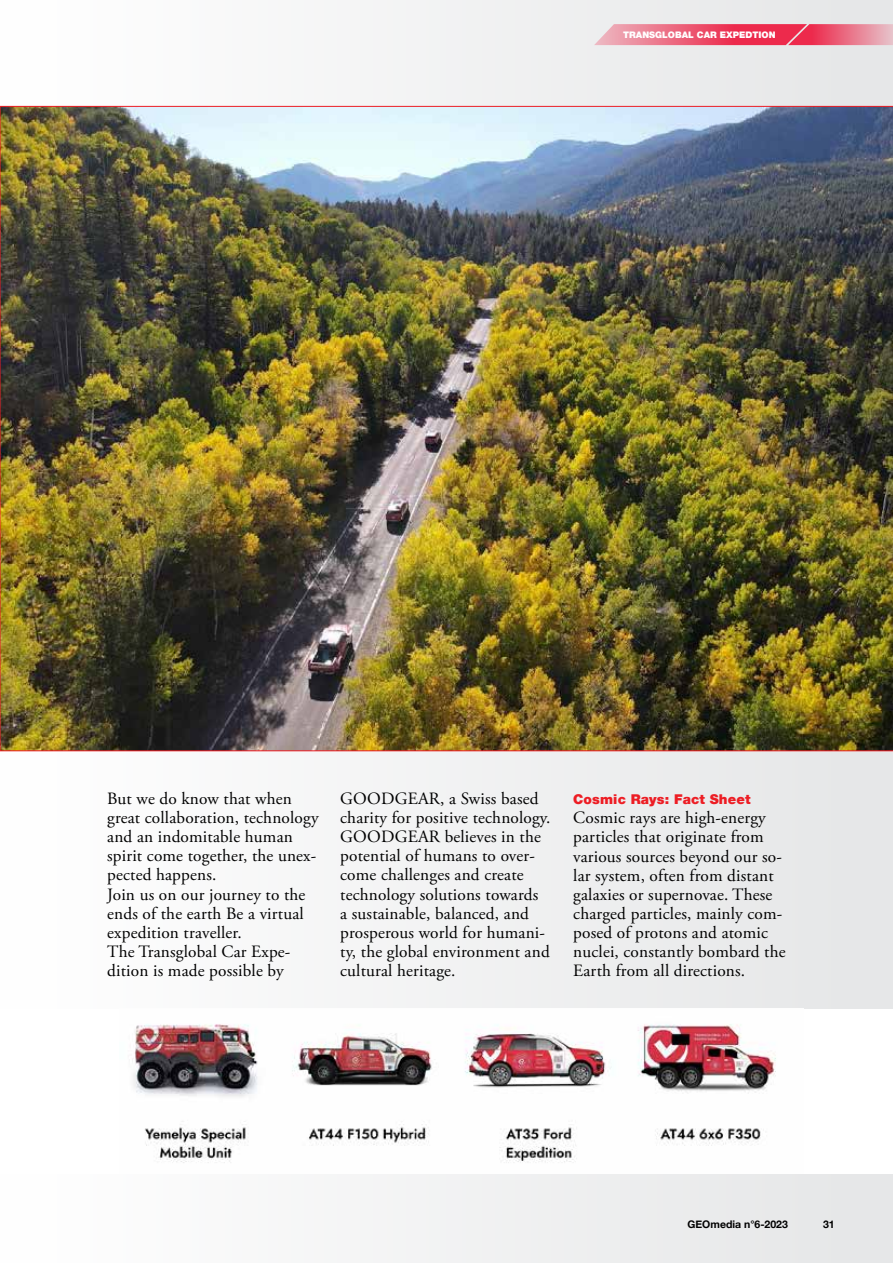
<style>
.page{position:relative;width:893px;height:1263px;background:#f3f3f4}
.page>*{position:absolute;margin:0;border:0;box-sizing:border-box;transform-origin:0 0}
.t1{font:17.25px/19.2px "Adobe Garamond Pro";letter-spacing:.01em;color:#000}
.t2{font:900 13.5px "Helvetica Neue";letter-spacing:.01em;color:#ed1d24}
.t3{font:700 10.5px "Helvetica Neue";color:#000}
.t4{font:900 9px "Helvetica Neue";color:#fff}
</style>
<div class="page">
<svg style="left:594px;top:24px;width:299px;height:21px;background:#eb657d"></svg>
<div style="left:0;top:1009px;width:893px;height:164px;background:#fff"></div>
<img style="left:132px;top:1024px;width:644px;height:139px">
<img style="left:0;top:106px;width:893px;height:645px">
<p class="t4" style="left:623px;top:30px;width:154px">TRANSGLOBAL CAR EXPEDTION</p>
<p class="t1" style="left:107px;top:789px;width:213px">But we do know that when great collaboration, technology and an indomitable human spirit come together, the unex&shy;pected happens.<br>Join us on our journey to the ends of the earth Be a virtual expedition traveller.<br>The Transglobal Car Expe&shy;dition is made possible by</p>
<p class="t1" style="left:340px;top:789px;width:212px">GOODGEAR, a Swiss based charity for positive technology.<br>GOODGEAR believes in the potential of humans to over&shy;come challenges and create technology solutions towards<br>a sustainable, balanced, and prosperous world for humani&shy;ty, the global environment and cultural heritage.</p>
<p class="t2" style="left:573px;top:791px;width:179px">Cosmic Rays: Fact Sheet</p>
<p class="t1" style="left:573px;top:809px;width:214px">Cosmic rays are high-energy particles that originate from various sources beyond our so&shy;lar system, often from distant galaxies or supernovae. These charged particles, mainly com&shy;posed of protons and atomic nuclei, constantly bombard the<br>Earth from all directions.</p>
<p class="t3" style="left:687px;top:1217px;width:102px">GEOmedia n°6-2023</p>
<p class="t3" style="left:823px;top:1217px;width:13px">31</p>
</div>
